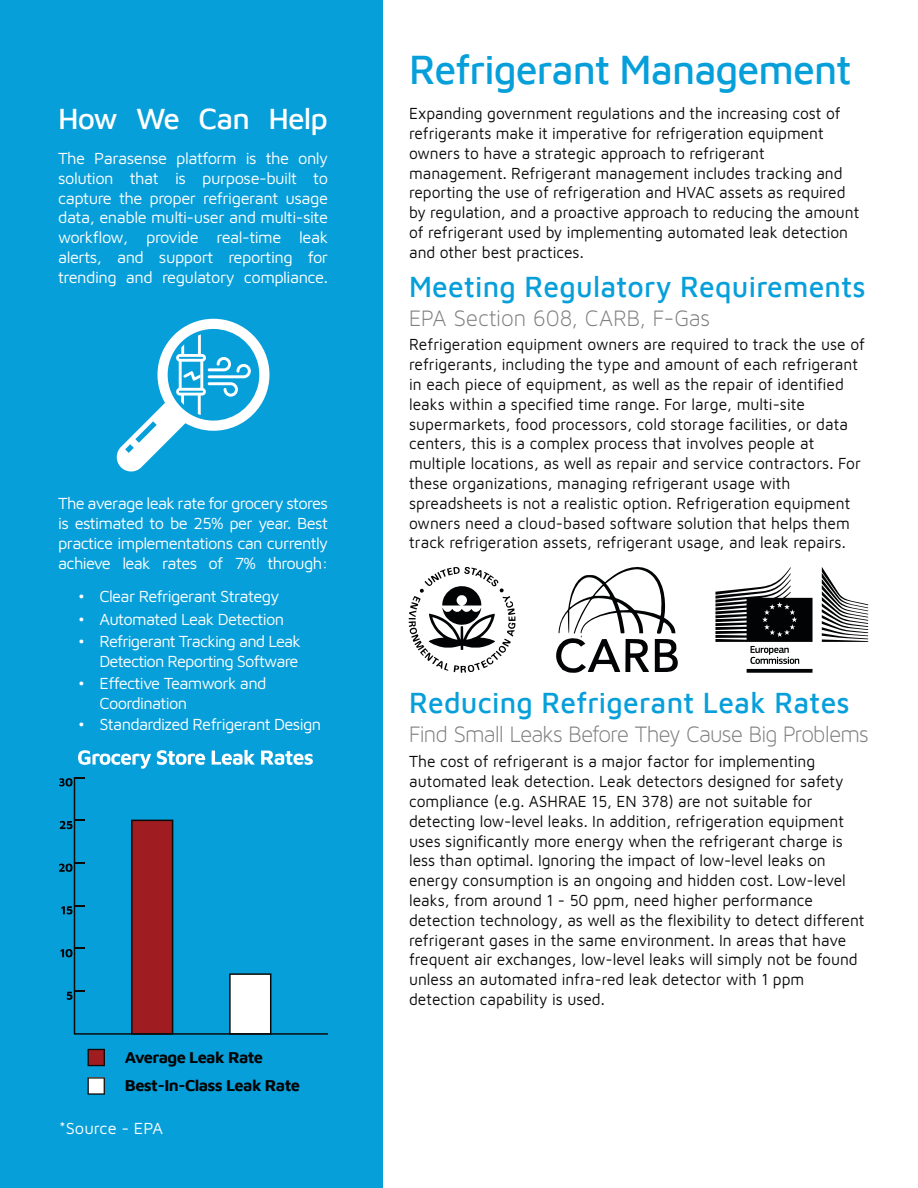
<style>
.page{position:relative;width:918px;height:1188px;background:#fff}
.page>*{position:absolute;margin:0;border:0;box-sizing:border-box;transform-origin:0 0}
.t1{font:500 42px "Maven Pro";letter-spacing:-.025em;color:#079fda;scale:.94 1}
.t2{font:500 30px "Maven Pro";letter-spacing:.01em;color:#079fda;scale:.94 1}
.t3{font:500 30px "Maven Pro";letter-spacing:-.03em;color:#fff}
.t4{font:24px "Maven Pro Light 300";letter-spacing:-.03em;color:#808081;scale:.94 1}
.t5{font:24px "Maven Pro Light 300";color:#808081;scale:.94 1}
.t6{font:16.5px/19.8px "Maven Pro";color:#0b0b0a;scale:.94 1}
.t7{font:16.5px/19.8px "Maven Pro";letter-spacing:-.04em;color:#fff;text-align:justify}
.t8{font:700 16.5px/28.5px "Maven Pro";letter-spacing:-.04em;color:#020304}
.t9{font:16.5px "Maven Pro";color:#fff}
</style>
<div class="page">
<div style="left:0;top:0;width:382px;height:1188px;background:#079fda"></div>
<svg style="left:117px;top:319px;width:152px;height:153px"></svg>
<svg style="left:409px;top:567px;width:106px;height:106px"></svg>
<svg style="left:556px;top:567px;width:122px;height:106px"></svg>
<svg style="left:715px;top:567px;width:153px;height:106px"></svg>
<svg style="left:78px;top:750px;width:73px;height:19px"></svg>
<svg style="left:157px;top:750px;width:48px;height:15px"></svg>
<svg style="left:212px;top:750px;width:43px;height:15px"></svg>
<svg style="left:261px;top:751px;width:52px;height:14px"></svg>
<svg style="left:88px;top:1049px;width:17px;height:17px"></svg>
<svg style="left:88px;top:1077px;width:17px;height:18px"></svg>
<svg style="left:73px;top:786px;width:255px;height:249px"></svg>
<svg style="left:67px;top:991px;width:18px;height:9px"></svg>
<svg style="left:61px;top:948px;width:24px;height:9px"></svg>
<svg style="left:61px;top:905px;width:24px;height:9px"></svg>
<svg style="left:59px;top:863px;width:26px;height:9px"></svg>
<svg style="left:60px;top:820px;width:25px;height:9px"></svg>
<svg style="left:59px;top:777px;width:26px;height:9px"></svg>
<h2 class="t3" style="left:58px;top:98px;width:272px">How We Can Help</h2>
<p class="t7" style="left:58px;top:147px;width:272px">The Parasense platform is the only solution that is purpose-built to capture the proper refrigerant usage data, enable multi-user and multi-site workflow, provide real-time leak alerts, and support reporting for trending and regulatory compliance.</p>
<p class="t7" style="left:58px;top:493px;width:272px">The average leak rate for grocery stores is estimated to be 25% per year. Best practice implementations can currently achieve leak rates of 7% through:</p>
<p class="t7" style="left:99px;top:584px;width:203px;line-height:22.8px;text-align:left">Clear Refrigerant Strategy<br>Automated Leak Detection<br>Refrigerant Tracking and Leak</p>
<p class="t7" style="left:99px;top:650px;width:201px;line-height:21.6px">Detection Reporting Software<br>Effective Teamwork and</p>
<p class="t7" style="left:99px;top:691px;width:223px;line-height:21.6px">Coordination<br>Standardized Refrigerant Design</p>
<p class="t7" style="left:78px;top:584px;width:8px;line-height:22.5px">• • •</p>
<p class="t7" style="left:78px;top:672px;width:8px">•</p>
<p class="t7" style="left:78px;top:714px;width:8px">•</p>
<p class="t8" style="left:125px;top:1041px;width:177px">Average Leak Rate<br>Best-In-Class Leak Rate</p>
<p class="t9" style="left:59px;top:1117px;width:105px">*Source - EPA</p>
<h1 class="t1" style="left:409px;top:40px;width:472px">Refrigerant Management</h1>
<p class="t6" style="left:409px;top:103px;width:480px">Expanding government regulations and the increasing cost of refrigerants make it imperative for refrigeration equipment owners to have a strategic approach to refrigerant management. Refrigerant management includes tracking and reporting the use of refrigeration and HVAC assets as required by regulation, and a proactive approach to reducing the amount of refrigerant used by implementing automated leak detection and other best practices.</p>
<h2 class="t2" style="left:409px;top:265px;width:487px">Meeting Regulatory Requirements</h2>
<h3 class="t5" style="left:409px;top:305px;width:322px">EPA Section 608, CARB, F-Gas</h3>
<p class="t6" style="left:409px;top:334px;width:487px">Refrigeration equipment owners are required to track the use of refrigerants, including the type and amount of each refrigerant in each piece of equipment, as well as the repair of identified leaks within a specified time range. For large, multi-site supermarkets, food processors, cold storage facilities, or data centers, this is a complex process that involves people at multiple locations, as well as repair and service contractors. For these organizations, managing refrigerant usage with spreadsheets is not a realistic option. Refrigeration equipment owners need a cloud-based software solution that helps them track refrigeration assets, refrigerant usage, and leak repairs.</p>
<h2 class="t2" style="left:409px;top:682px;width:470px">Reducing Refrigerant Leak Rates</h2>
<p class="t6" style="left:409px;top:751px;width:486px">The cost of refrigerant is a major factor for implementing automated leak detection. Leak detectors designed for safety compliance (e.g. ASHRAE 15, EN 378) are not suitable for detecting low-level leaks. In addition, refrigeration equipment uses significantly more energy when the refrigerant charge is less than optimal. Ignoring the impact of low-level leaks on energy consumption is an ongoing and hidden cost. Low-level leaks, from around 1 - 50 ppm, need higher performance detection technology, as well as the flexibility to detect different refrigerant gases in the same environment. In areas that have frequent air exchanges, low-level leaks will simply not be found unless an automated infra-red leak detector with 1 ppm detection capability is used.</p>
<h3 class="t4" style="left:409px;top:721px;width:490px">Find Small Leaks Before They Cause Big Problems</h3>
</div>
